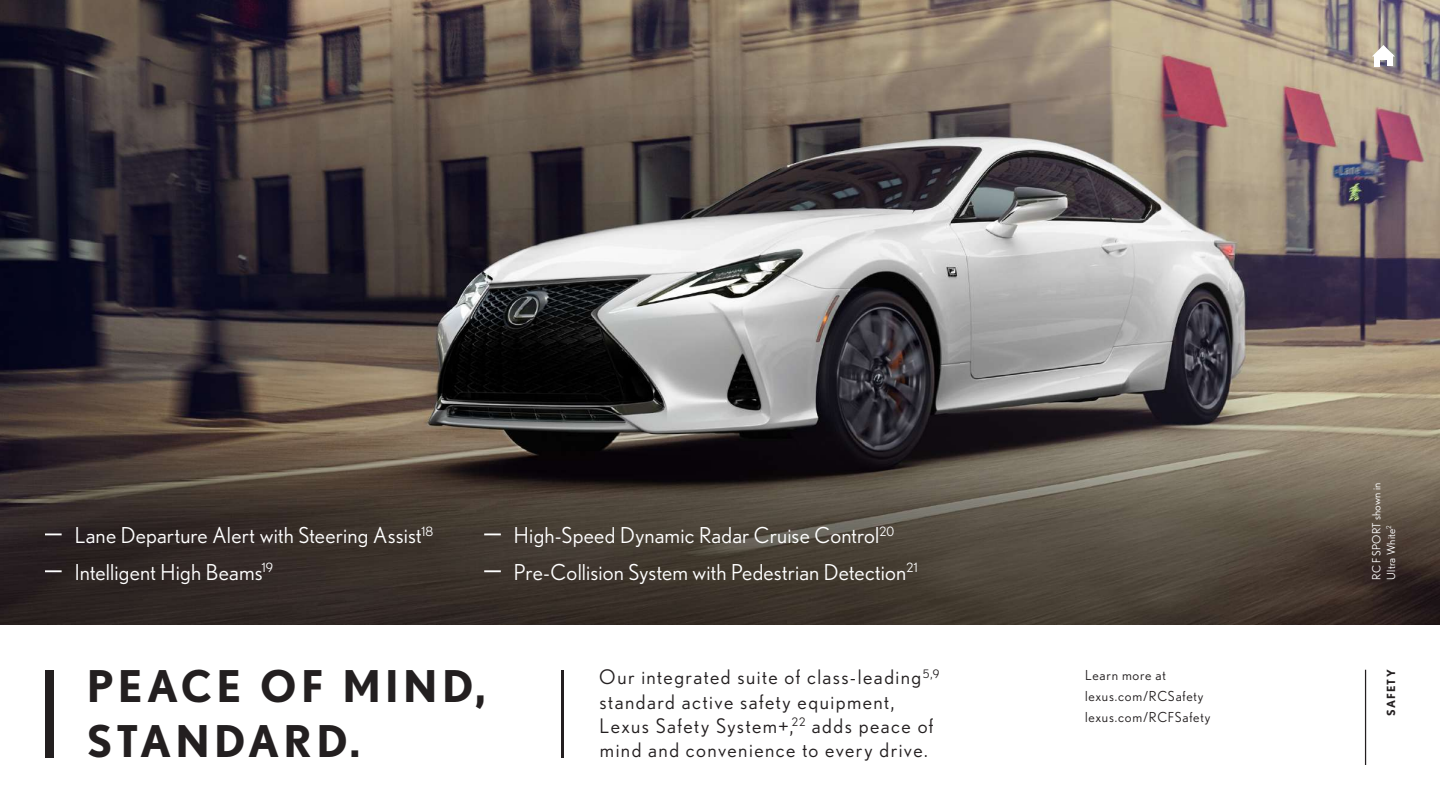
<style>
.page{position:relative;width:1440px;height:810px;background:#fff}
.page>*{position:absolute;margin:0;border:0;box-sizing:border-box;transform-origin:0 0}
.t1{font:700 43.75px/55.6px "Nobel";letter-spacing:.1em;color:#231f20}
.t2{font:21.88px/36.9px "Nobel";letter-spacing:.01em;color:#fff}
.t3{font:20px/24.4px "Nobel";letter-spacing:.075em;color:#231f20}
.t4{font:13.75px/21px "Nobel";letter-spacing:.055em;color:#231f20}
.t5{font:11.25px/14.6px "Nobel";letter-spacing:.015em;color:#fff}
.t6{font:700 11.25px "Nobel";letter-spacing:.1em;color:#231f20}
</style>
<div class="page">
<img style="left:0;top:0;width:1440px;height:625px">
<svg style="left:1372px;top:45px;width:23px;height:11px"></svg>
<div style="left:1374px;top:55px;width:6px;height:11px;background:#fff"></div>
<div style="left:1387px;top:55px;width:6px;height:11px;background:#fff"></div>
<div style="left:1379px;top:54px;width:11px;height:6px;background:#fff"></div>
<svg style="left:45px;top:533px;width:17px;height:2px"></svg>
<svg style="left:45px;top:570px;width:17px;height:2px"></svg>
<div style="left:45px;top:670px;width:8px;height:87px;background:#231f20"></div>
<hr style="left:562px;top:670px;width:2px;height:87px;background:#231f20">
<hr style="left:1365px;top:670px;width:1px;height:95px;background:#231f20">
<svg style="left:484px;top:533px;width:17px;height:2px"></svg>
<svg style="left:484px;top:570px;width:17px;height:2px"></svg>
<p class="t2" style="left:75px;top:516px;width:360px">Lane Departure Alert with Steering Assist<sup>18<br></sup>Intelligent High Beams<sup>19</sup></p>
<p class="t2" style="left:514px;top:516px;width:405px">High-Speed Dynamic Radar Cruise Control<sup>20<br></sup>Pre-Collision System with Pedestrian Detection<sup>21</sup></p>
<h1 class="t1" style="left:87px;top:657px;width:401px">PEACE OF MIND,<br>STANDARD.</h1>
<p class="t3" style="left:599px;top:665px;width:342px">Our integrated suite of class-leading<sup>5,9 </sup>standard active safety equipment, Lexus Safety System+,<sup>22</sup> adds peace of mind and convenience to every drive.</p>
<p class="t4" style="left:1085px;top:664px;width:127px">Learn more at lexus.com/RCSafety lexus.com/RCFSafety</p>
<p class="t5" style="left:1369px;top:580px;width:98px;rotate:-90deg">RC F SPORT shown in<br>Ultra White<sup>2</sup></p>
<p class="t6" style="left:1384px;top:716px;width:48px;rotate:-90deg">SAFETY</p>
</div>
